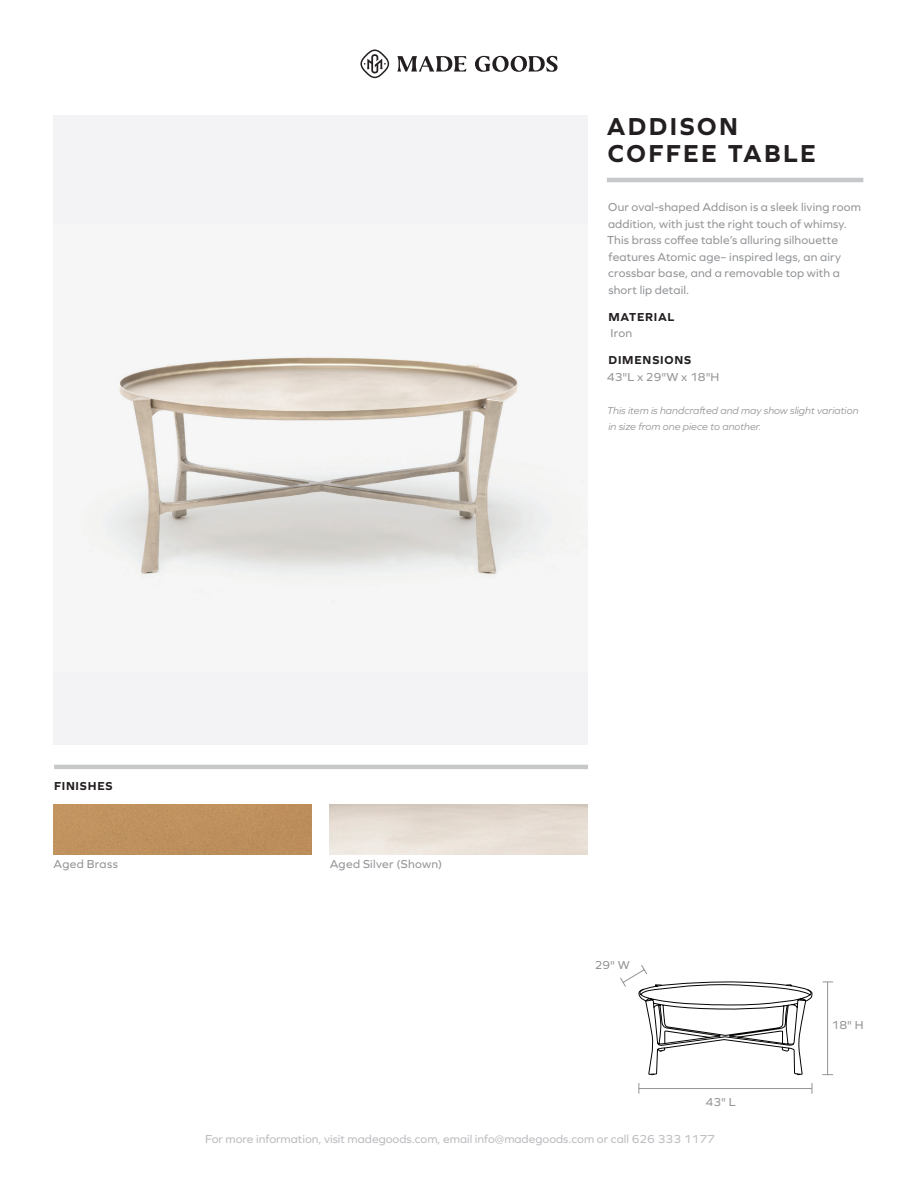
<style>
.page{position:relative;width:918px;height:1188px;background:#fff}
.page>*{position:absolute;margin:0;border:0;box-sizing:border-box;transform-origin:0 0}
.t1{font:700 25.5px/27px "Graphie";letter-spacing:.095em;color:#231f20}
.t2{font:12px/16.5px "Graphie";letter-spacing:.015em;color:#939598}
.t3{font:12px "Graphie";color:#bcbdc0}
.t4{font:700 12px "Graphie";letter-spacing:.065em;color:#231f20}
.t5{font:italic 10.5px/16.5px "Graphie";color:#939598}
</style>
<div class="page">
<svg style="left:397px;top:56px;width:161px;height:16px"></svg>
<svg style="left:360px;top:50px;width:29px;height:28px"></svg>
<div style="left:54px;top:116px;width:534px;height:629px;background:#f3f3f5"></div>
<img style="left:118px;top:357px;width:416px;height:218px">
<hr style="left:54px;top:765px;width:534px;height:4px;background:#c7c8ca">
<hr style="left:827px;top:982px;width:1px;height:93px;background:#939598">
<hr style="left:639px;top:1088px;width:173px;height:1px;background:#939598">
<hr style="left:607px;top:178px;width:256px;height:4px;background:#c7c8ca">
<svg style="left:620px;top:965px;width:193px;height:110px"></svg>
<div style="left:54px;top:804px;width:258px;height:50px;background:#bf915e"></div>
<h1 class="t1" style="left:607px;top:112px;width:211px">ADDISON<br>COFFEE TABLE</h1>
<p class="t4" style="left:54px;top:779px;width:60px">FINISHES</p>
<p class="t2" style="left:54px;top:856px;width:66px">Aged Brass</p>
<p class="t2" style="left:330px;top:856px;width:114px">Aged Silver (Shown)</p>
<p class="t2" style="left:607px;top:199px;width:255px">Our oval-shaped Addison is a sleek living room addition, with just the right touch of whimsy.<br>This brass coffee table’s alluring silhouette features Atomic age– inspired legs, an airy crossbar base, and a removable top with a short lip detail.</p>
<p class="t4" style="left:609px;top:310px;width:67px">MATERIAL</p>
<p class="t2" style="left:610px;top:325px;width:23px">Iron</p>
<p class="t4" style="left:609px;top:353px;width:84px">DIMENSIONS</p>
<p class="t2" style="left:607px;top:368px;width:114px">43"L x 29"W x 18"H</p>
<p class="t5" style="left:607px;top:402px;width:253px">This item is handcrafted and may show slight variation in size from one piece to another.</p>
<p class="t2" style="left:595px;top:957px;width:37px">29" W</p>
<p class="t2" style="left:706px;top:1093px;width:32px">43" L</p>
<p class="t2" style="left:832px;top:1017px;width:33px">18" H</p>
<p class="t3" style="left:205px;top:1132px;width:511px">For more information, visit madegoods.com, email info@madegoods.com or call 626 333 1177</p>
</div>
